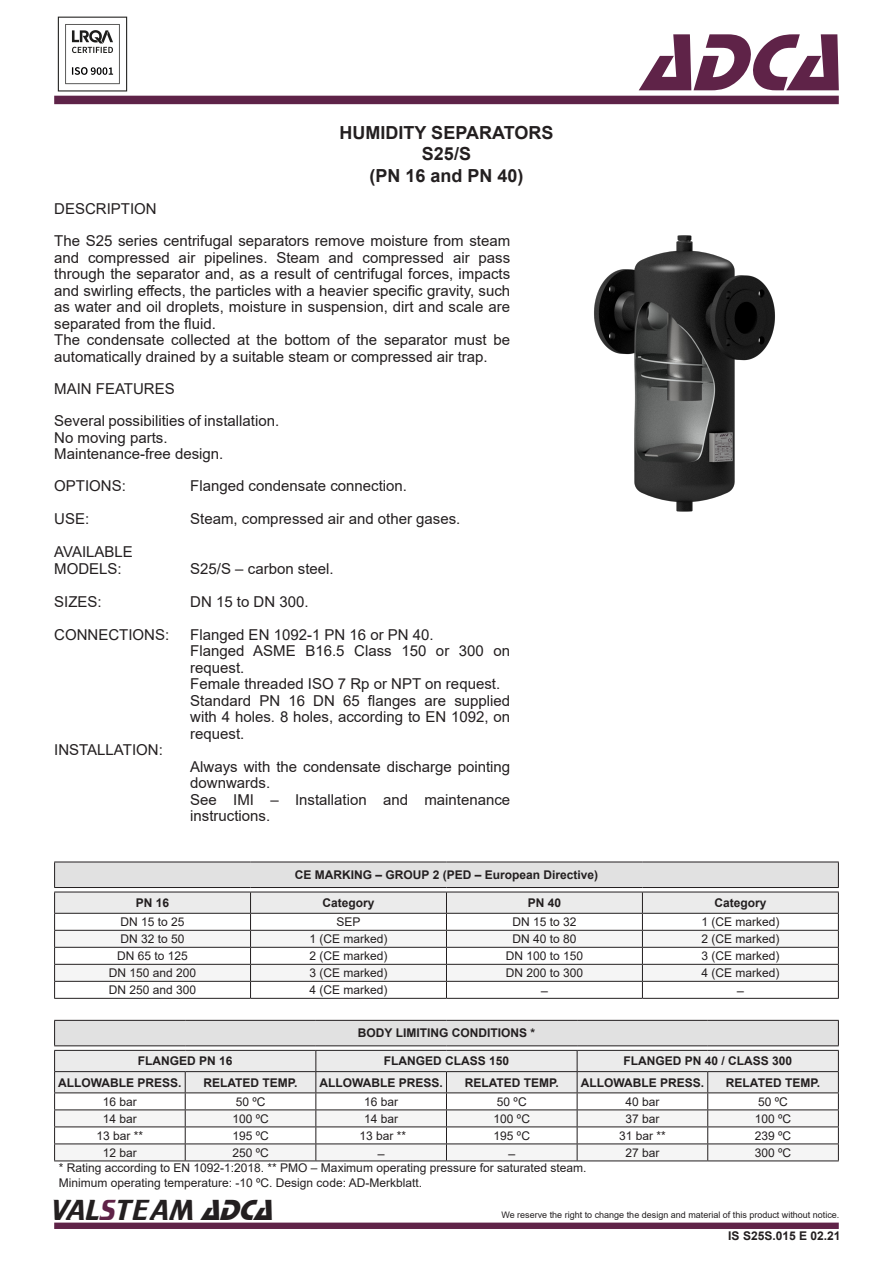
<style>
.page{position:relative;width:893px;height:1263px;background:#fff}
.page>*{position:absolute;margin:0;border:0;box-sizing:border-box;transform-origin:0 0}
.t1{font:italic 84px "Stop D";color:#5f2348}
.t2{font:30px "Trekker";color:#231f20}
.t3{font:700 18px "Arial";color:#231f20}
.t4{font:15px/16.5px "Arial";color:#231f20}
.t5{font:12px "Arial";color:#231f20}
.t6{font:700 12px "Arial";color:#231f20}
.t7{font:9px "Arial";color:#231f20}
.s1{color:#5f2348}
.s2{font-family:"Stop D";font-style:italic}
</style>
<div class="page">
<div style="left:54px;top:96px;width:785px;height:8px;background:#5e2348"></div>
<div style="left:54px;top:1222px;width:785px;height:7px;background:#5f2348;border:2px solid #5f2348"></div>
<img style="left:57px;top:16px;width:71px;height:76px">
<hr style="left:54px;top:998px;width:197px;height:1px;background:#231f20">
<hr style="left:251px;top:998px;width:195px;height:1px;background:#231f20">
<hr style="left:446px;top:998px;width:196px;height:1px;background:#231f20">
<hr style="left:642px;top:998px;width:197px;height:1px;background:#231f20">
<svg style="left:54px;top:862px;width:785px;height:136px"></svg>
<hr style="left:54px;top:913px;width:197px;height:1px;background:#231f20">
<hr style="left:251px;top:913px;width:195px;height:1px;background:#231f20">
<hr style="left:446px;top:913px;width:196px;height:1px;background:#231f20">
<hr style="left:642px;top:913px;width:197px;height:1px;background:#231f20">
<hr style="left:54px;top:1020px;width:131px;height:1px;background:#231f20">
<hr style="left:185px;top:1020px;width:131px;height:1px;background:#231f20">
<hr style="left:316px;top:1020px;width:130px;height:1px;background:#231f20">
<hr style="left:446px;top:1020px;width:131px;height:1px;background:#231f20">
<hr style="left:577px;top:1020px;width:131px;height:1px;background:#231f20">
<hr style="left:708px;top:1020px;width:131px;height:1px;background:#231f20">
<svg style="left:54px;top:1021px;width:785px;height:140px"></svg>
<img style="left:594px;top:235px;width:181px;height:277px">
<p class="t4" style="left:54px;top:200px;width:104px">DESCRIPTION</p>
<p class="t3" style="left:340px;top:120px;width:215px">HUMIDITY SEPARATORS</p>
<p class="t3" style="left:422px;top:141px;width:51px">S25/S</p>
<p class="t3" style="left:369px;top:163px;width:156px">(PN 16 and PN 40)</p>
<p class="t4" style="left:54px;top:232px;width:458px;text-align:justify">The S25 series centrifugal separators remove moisture from steam and compressed air pipelines. Steam and compressed air pass through the separator and, as a result of centrifugal forces, impacts and swirling effects, the particles with a heavier specific gravity, such as water and oil droplets, moisture in suspension, dirt and scale are separated from the fluid.</p>
<p class="t4" style="left:54px;top:331px;width:457px">The condensate collected at the bottom of the separator must be automatically drained by a suitable steam or compressed air trap.</p>
<p class="t4" style="left:54px;top:380px;width:122px">MAIN FEATURES</p>
<p class="t4" style="left:54px;top:412px;width:226px">Several possibilities of installation.</p>
<p class="t4" style="left:54px;top:429px;width:115px">No moving parts.</p>
<p class="t4" style="left:54px;top:445px;width:171px">Maintenance-free design.</p>
<p class="t4" style="left:54px;top:478px;width:73px">OPTIONS:</p>
<p class="t4" style="left:54px;top:511px;width:37px">USE:</p>
<p class="t4" style="left:54px;top:544px;width:80px">AVAILABLE</p>
<p class="t4" style="left:54px;top:560px;width:69px">MODELS:</p>
<p class="t4" style="left:54px;top:593px;width:49px">SIZES:</p>
<p class="t4" style="left:54px;top:626px;width:117px">CONNECTIONS:</p>
<p class="t4" style="left:54px;top:742px;width:110px">INSTALLATION:</p>
<p class="t4" style="left:190px;top:478px;width:218px">Flanged condensate connection.</p>
<p class="t4" style="left:190px;top:511px;width:272px">Steam, compressed air and other gases.</p>
<p class="t4" style="left:190px;top:560px;width:145px">S25/S – carbon steel.</p>
<p class="t4" style="left:190px;top:593px;width:120px">DN 15 to DN 300.</p>
<p class="t4" style="left:190px;top:626px;width:245px">Flanged EN 1092-1 PN 16 or PN 40.</p>
<p class="t4" style="left:190px;top:643px;width:321px">Flanged ASME B16.5 Class 150 or 300 on request.</p>
<p class="t4" style="left:190px;top:676px;width:311px">Female threaded ISO 7 Rp or NPT on request.</p>
<p class="t4" style="left:190px;top:692px;width:321px;text-align:justify">Standard PN 16 DN 65 flanges are supplied with 4 holes. 8 holes, according to EN 1092, on request.</p>
<p class="t4" style="left:190px;top:758px;width:321px">Always with the condensate discharge pointing downwards.</p>
<p class="t4" style="left:190px;top:791px;width:321px">See IMI – Installation and maintenance instructions.</p>
<p class="t6" style="left:295px;top:866px;width:305px">CE MARKING – GROUP 2 (PED – European Directive)</p>
<h1 class="t1" style="left:640px;top:14px;width:227px">ADCA</h1>
<p class="t6" style="left:136px;top:894px;width:35px">PN 16</p>
<p class="t6" style="left:322px;top:894px;width:54px">Category</p>
<p class="t6" style="left:528px;top:894px;width:35px">PN 40</p>
<p class="t6" style="left:714px;top:894px;width:54px">Category</p>
<p class="t5" style="left:121px;top:914px;width:66px">DN 15 to 25</p>
<p class="t5" style="left:337px;top:914px;width:26px">SEP</p>
<p class="t5" style="left:512px;top:914px;width:66px">DN 15 to 32</p>
<p class="t5" style="left:701px;top:914px;width:80px">1 (CE marked)</p>
<p class="t5" style="left:121px;top:931px;width:66px">DN 32 to 50</p>
<p class="t5" style="left:309px;top:931px;width:80px">1 (CE marked)</p>
<p class="t5" style="left:512px;top:931px;width:66px">DN 40 to 80</p>
<p class="t5" style="left:701px;top:931px;width:80px">2 (CE marked)</p>
<p class="t5" style="left:117px;top:948px;width:72px">DN 65 to 125</p>
<p class="t5" style="left:309px;top:948px;width:80px">2 (CE marked)</p>
<p class="t5" style="left:506px;top:948px;width:79px">DN 100 to 150</p>
<p class="t5" style="left:701px;top:948px;width:80px">3 (CE marked)</p>
<p class="t5" style="left:109px;top:965px;width:89px">DN 150 and 200</p>
<p class="t5" style="left:309px;top:965px;width:80px">3 (CE marked)</p>
<p class="t5" style="left:506px;top:965px;width:79px">DN 200 to 300</p>
<p class="t5" style="left:701px;top:965px;width:80px">4 (CE marked)</p>
<p class="t5" style="left:109px;top:982px;width:89px">DN 250 and 300</p>
<p class="t5" style="left:309px;top:982px;width:80px">4 (CE marked)</p>
<p class="t5" style="left:544px;top:982px;width:8px">̶</p>
<p class="t5" style="left:740px;top:982px;width:8px">̶</p>
<p class="t6" style="left:358px;top:1025px;width:179px">BODY LIMITING CONDITIONS *</p>
<p class="t6" style="left:138px;top:1053px;width:96px">FLANGED PN 16</p>
<p class="t6" style="left:384px;top:1053px;width:127px">FLANGED CLASS 150</p>
<p class="t6" style="left:623px;top:1053px;width:170px">FLANGED PN 40 / CLASS 300</p>
<p class="t6" style="left:58px;top:1074px;width:125px">ALLOWABLE PRESS.</p>
<p class="t6" style="left:203px;top:1074px;width:96px">RELATED TEMP.</p>
<p class="t6" style="left:319px;top:1074px;width:125px">ALLOWABLE PRESS.</p>
<p class="t6" style="left:465px;top:1074px;width:96px">RELATED TEMP.</p>
<p class="t6" style="left:581px;top:1074px;width:125px">ALLOWABLE PRESS.</p>
<p class="t6" style="left:726px;top:1074px;width:96px">RELATED TEMP.</p>
<p class="t5" style="left:103px;top:1093px;width:36px">16 bar</p>
<p class="t5" style="left:236px;top:1093px;width:31px">50 ºC</p>
<p class="t5" style="left:364px;top:1093px;width:36px">16 bar</p>
<p class="t5" style="left:497px;top:1093px;width:31px">50 ºC</p>
<p class="t5" style="left:625px;top:1093px;width:36px">40 bar</p>
<p class="t5" style="left:758px;top:1093px;width:31px">50 ºC</p>
<p class="t5" style="left:103px;top:1110px;width:36px">14 bar</p>
<p class="t5" style="left:232px;top:1110px;width:38px">100 ºC</p>
<p class="t5" style="left:364px;top:1110px;width:36px">14 bar</p>
<p class="t5" style="left:494px;top:1110px;width:38px">100 ºC</p>
<p class="t5" style="left:625px;top:1110px;width:36px">37 bar</p>
<p class="t5" style="left:755px;top:1110px;width:38px">100 ºC</p>
<p class="t5" style="left:97px;top:1127px;width:48px">13 bar **</p>
<p class="t5" style="left:232px;top:1127px;width:38px">195 ºC</p>
<p class="t5" style="left:359px;top:1127px;width:48px">13 bar **</p>
<p class="t5" style="left:494px;top:1127px;width:38px">195 ºC</p>
<p class="t5" style="left:619px;top:1127px;width:48px">31 bar **</p>
<p class="t5" style="left:755px;top:1127px;width:38px">239 ºC</p>
<p class="t5" style="left:103px;top:1144px;width:36px">12 bar</p>
<p class="t5" style="left:232px;top:1144px;width:38px">250 ºC</p>
<p class="t5" style="left:381px;top:1144px;width:8px">̶</p>
<p class="t5" style="left:512px;top:1144px;width:8px">̶</p>
<p class="t5" style="left:625px;top:1144px;width:36px">27 bar</p>
<p class="t5" style="left:755px;top:1144px;width:38px">300 ºC</p>
<p class="t5" style="left:59px;top:1159px;width:529px">* Rating according to EN 1092-1:2018. ** PMO – Maximum operating pressure for saturated steam.</p>
<p class="t5" style="left:59px;top:1174px;width:365px">Minimum operating temperature: -10 ºC. Design code: AD-Merkblatt.</p>
<p class="t2" style="left:51px;top:1193px;width:232px">VAL<span class="s1">S</span>TEAM <span class="s2">ADCA</span></p>
<p class="t7" style="left:501px;top:1209px;width:340px">We reserve the right to change the design and material of this product without notice.</p>
<p class="t6" style="left:728px;top:1227px;width:114px">IS S25S.015 E 02.21</p>
</div>
